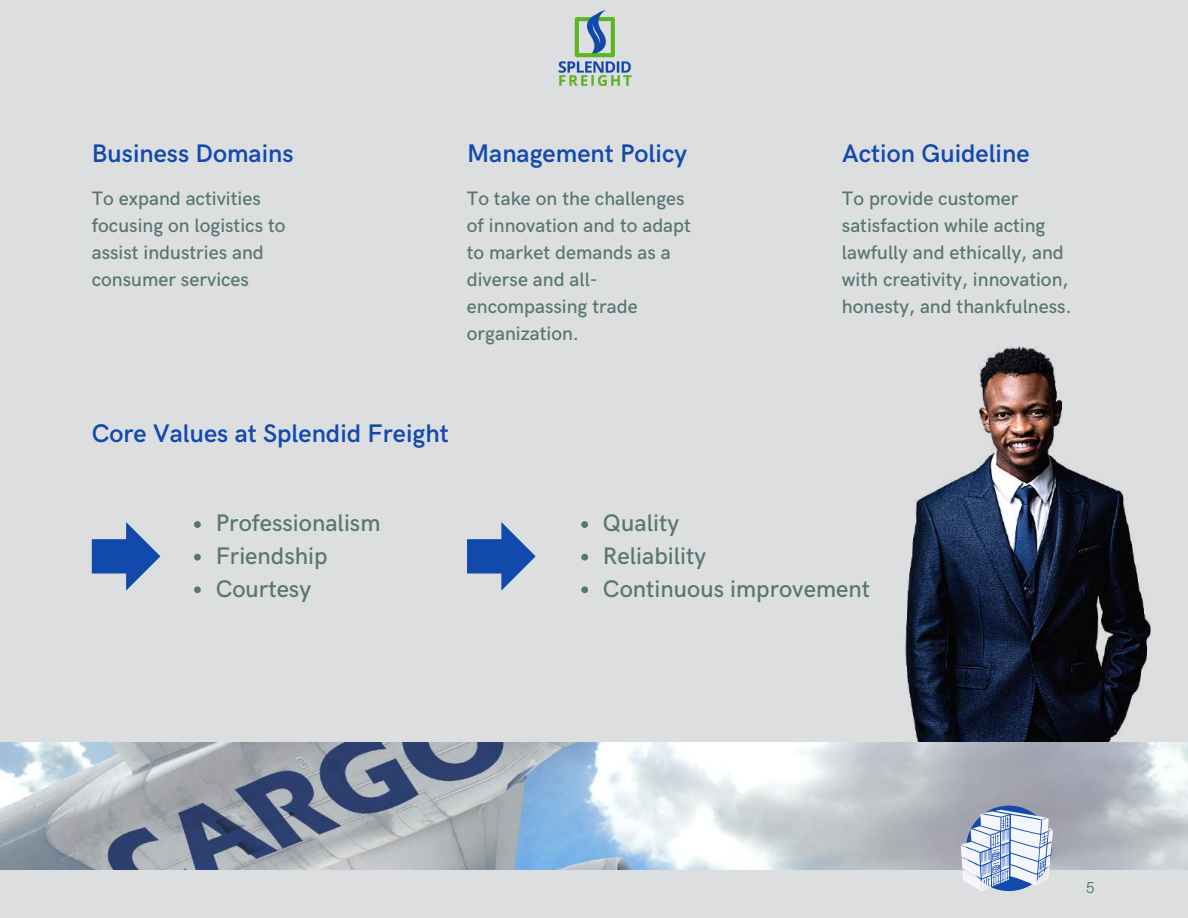
<style>
.page{position:relative;width:1188px;height:918px;background:#dddee0}
.page>*{position:absolute;margin:0;border:0;box-sizing:border-box;transform-origin:0 0}
.t1{font:600 25.5px "HK Grotesk";color:#1249ac}
.t2{font:500 24px/32.7px "HK Grotesk";color:#57766f}
.t3{font:500 19.5px/27px "HK Grotesk";color:#57766f}
.t4{font:15.9px "HK Grotesk";color:#57766f}
</style>
<div class="page">
<img style="left:905px;top:346px;width:246px;height:396px">
<img style="left:0;top:742px;width:1188px;height:127px">
<svg style="left:961px;top:810px;width:92px;height:82px"></svg>
<svg style="left:92px;top:522px;width:68px;height:69px"></svg>
<svg style="left:467px;top:522px;width:69px;height:69px"></svg>
<svg style="left:194px;top:521px;width:7px;height:7px"></svg>
<svg style="left:194px;top:554px;width:7px;height:7px"></svg>
<svg style="left:194px;top:586px;width:7px;height:7px"></svg>
<svg style="left:581px;top:521px;width:7px;height:7px"></svg>
<svg style="left:581px;top:554px;width:7px;height:7px"></svg>
<svg style="left:581px;top:586px;width:7px;height:7px"></svg>
<img style="left:558px;top:10px;width:74px;height:76px">
<h1 class="t1" style="left:92px;top:139px;width:203px">Business Domains</h1>
<p class="t3" style="left:92px;top:186px;width:195px">To expand activities focusing on logistics to assist industries and consumer services</p>
<h1 class="t1" style="left:467px;top:139px;width:221px">Management Policy</h1>
<p class="t3" style="left:467px;top:186px;width:226px">To take on the challenges of innovation and to adapt to market demands as a diverse and all&shy;encompassing trade organization.</p>
<h1 class="t1" style="left:842px;top:139px;width:189px">Action Guideline</h1>
<p class="t3" style="left:842px;top:186px;width:231px">To provide customer satisfaction while acting lawfully and ethically, and with creativity, innovation, honesty, and thankfulness.</p>
<h1 class="t1" style="left:92px;top:419px;width:359px">Core Values at Splendid Freight</h1>
<p class="t2" style="left:216px;top:508px;width:166px">Professionalism<br>Friendship<br>Courtesy</p>
<p class="t2" style="left:603px;top:508px;width:269px">Quality<br>Reliability<br>Continuous improvement</p>
<p class="t4" style="left:1086px;top:879px;width:10px">5</p>
</div>
